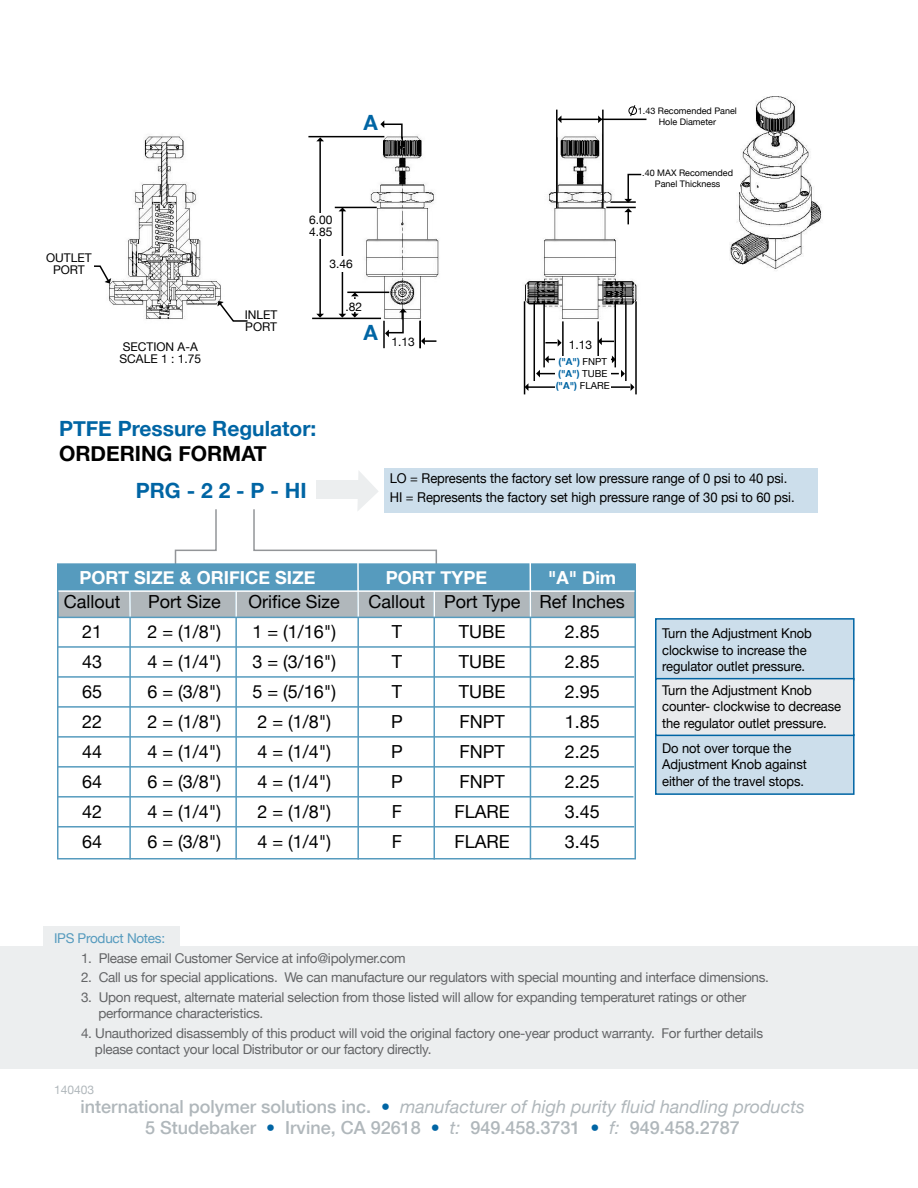
<style>
.page{position:relative;width:918px;height:1188px;background:#fff}
.page>*{position:absolute;margin:0;border:0;box-sizing:border-box;transform-origin:0 0}
.t1{font:700 21px "Helvetica Neue";color:#0065a4}
.t2{font:700 21px "Helvetica Neue";color:#000}
.t3{font:18px/30px "Helvetica Neue";color:#000;text-align:center}
.t4{font:500 18px/21.6px "Helvetica Neue";color:#b0b7bb;text-align:center}
.t5{font:700 18px "Helvetica Neue";color:#fff}
.t6{font:13.5px/16.2px "Helvetica Neue";letter-spacing:-.02em;color:#636466}
.t7{font:13.5px/16.5px "Helvetica Neue";letter-spacing:-.005em;color:#000;scale:.96 1}
.t8{font:13.5px "Helvetica Neue";letter-spacing:-.02em;color:#569bbe}
.t9{font:12px/12px "Helvetica Neue";color:#000}
.t10{font:12px "Helvetica Neue";color:#b0b7bb}
.t11{font:700 9.75px/11.7px "Helvetica Neue";color:#0065a4}
.t12{font:9px/10.8px "Helvetica Neue";color:#000;text-align:center}
.s1{font-weight:400;color:#000}
.s2{color:#0065a4}
.s3{font-weight:400;font-style:italic}
</style>
<div class="page">
<img style="left:730px;top:96px;width:92px;height:175px">
<img style="left:109px;top:107px;width:528px;height:288px">
<svg style="left:174px;top:509px;width:44px;height:55px"></svg>
<div style="left:43px;top:926px;width:137px;height:25px;background:#eceeef"></div>
<div style="left:0;top:946px;width:918px;height:124px;background:#eceeef"></div>
<div style="left:57px;top:564px;width:578px;height:28px;background:#569bbe"></div>
<div style="left:57px;top:590px;width:579px;height:28px;background:#b0b7bb;border:2px solid #569bbe"></div>
<div style="left:57px;top:564px;width:579px;height:296px;border:2px solid #569bbe"></div>
<hr style="left:57px;top:826px;width:577px;height:2px;background:#569bbe">
<hr style="left:57px;top:796px;width:577px;height:2px;background:#569bbe">
<hr style="left:57px;top:766px;width:577px;height:2px;background:#569bbe">
<hr style="left:57px;top:736px;width:578px;height:2px;background:#569bbe">
<hr style="left:57px;top:706px;width:578px;height:2px;background:#569bbe">
<hr style="left:57px;top:676px;width:577px;height:2px;background:#569bbe">
<hr style="left:57px;top:646px;width:579px;height:2px;background:#569bbe">
<hr style="left:129px;top:590px;width:2px;height:270px;background:#569bbe">
<hr style="left:129px;top:591px;width:2px;height:26px;background:#fff">
<hr style="left:235px;top:590px;width:2px;height:270px;background:#569bbe">
<hr style="left:235px;top:591px;width:2px;height:26px;background:#fff">
<hr style="left:434px;top:590px;width:1px;height:270px;background:#569bbe">
<hr style="left:433px;top:591px;width:2px;height:26px;background:#fff">
<hr style="left:357px;top:590px;width:2px;height:270px;background:#569bbe">
<hr style="left:357px;top:563px;width:2px;height:54px;background:#fff">
<hr style="left:530px;top:590px;width:1px;height:270px;background:#569bbe">
<hr style="left:530px;top:563px;width:1px;height:54px;background:#fff">
<hr style="left:58px;top:590px;width:577px;height:2px;background:#fff">
<div style="left:384px;top:468px;width:434px;height:45px;background:#ccdeeb"></div>
<div style="left:655px;top:618px;width:200px;height:62px;background:#ccdeeb;border:2px solid #0065a4"></div>
<div style="left:655px;top:734px;width:200px;height:61px;background:#ccdeeb;border:2px solid #0065a4"></div>
<div style="left:655px;top:678px;width:200px;height:58px;background:#e8eaec;border:2px solid #0065a4"></div>
<div style="left:389px;top:334px;width:28px;height:15px;background:#fff"></div>
<div style="left:358px;top:319px;width:26px;height:27px;background:#fff"></div>
<div style="left:566px;top:338px;width:29px;height:14px;background:#fff"></div>
<div style="left:636px;top:105px;width:103px;height:24px;background:#fff"></div>
<div style="left:636px;top:167px;width:103px;height:25px;background:#fff"></div>
<div style="left:358px;top:110px;width:26px;height:27px;background:#fff"></div>
<hr style="left:526px;top:386px;width:104px;height:2px;background:#000">
<svg style="left:631px;top:383px;width:3px;height:8px"></svg>
<svg style="left:525px;top:383px;width:3px;height:8px"></svg>
<hr style="left:524px;top:301px;width:1px;height:93px;background:#000">
<hr style="left:556px;top:110px;width:2px;height:98px;background:#000">
<hr style="left:602px;top:110px;width:2px;height:98px;background:#000">
<hr style="left:610px;top:201px;width:26px;height:2px;background:#000">
<hr style="left:606px;top:207px;width:30px;height:1px;background:#000">
<hr style="left:312px;top:318px;width:69px;height:1px;background:#000">
<hr style="left:347px;top:292px;width:42px;height:1px;background:#000">
<hr style="left:335px;top:207px;width:42px;height:1px;background:#000">
<hr style="left:308px;top:136px;width:76px;height:1px;background:#000">
<hr style="left:419px;top:321px;width:2px;height:27px;background:#000">
<hr style="left:383px;top:321px;width:2px;height:27px;background:#000">
<hr style="left:635px;top:301px;width:2px;height:93px;background:#000">
<hr style="left:625px;top:301px;width:2px;height:80px;background:#000">
<hr style="left:534px;top:301px;width:1px;height:80px;background:#000">
<hr style="left:543px;top:301px;width:2px;height:66px;background:#000">
<hr style="left:615px;top:301px;width:1px;height:66px;background:#000">
<hr style="left:597px;top:321px;width:2px;height:36px;background:#000">
<hr style="left:562px;top:321px;width:2px;height:36px;background:#000">
<svg style="left:545px;top:339px;width:17px;height:8px"></svg>
<svg style="left:598px;top:338px;width:16px;height:7px"></svg>
<svg style="left:624px;top:173px;width:18px;height:51px"></svg>
<svg style="left:217px;top:301px;width:32px;height:21px"></svg>
<svg style="left:94px;top:265px;width:17px;height:19px"></svg>
<svg style="left:380px;top:120px;width:23px;height:20px"></svg>
<hr style="left:540px;top:373px;width:79px;height:1px;background:#000">
<svg style="left:621px;top:370px;width:4px;height:7px"></svg>
<svg style="left:536px;top:370px;width:4px;height:7px"></svg>
<hr style="left:548px;top:359px;width:65px;height:1px;background:#000">
<svg style="left:612px;top:356px;width:3px;height:7px"></svg>
<svg style="left:545px;top:356px;width:4px;height:7px"></svg>
<hr style="left:561px;top:119px;width:85px;height:1px;background:#000">
<svg style="left:598px;top:115px;width:4px;height:8px"></svg>
<svg style="left:558px;top:115px;width:3px;height:8px"></svg>
<hr style="left:342px;top:211px;width:1px;height:103px;background:#000">
<svg style="left:339px;top:208px;width:7px;height:3px"></svg>
<svg style="left:421px;top:337px;width:15px;height:8px"></svg>
<hr style="left:319px;top:141px;width:2px;height:173px;background:#000">
<svg style="left:316px;top:314px;width:8px;height:4px"></svg>
<svg style="left:316px;top:137px;width:8px;height:4px"></svg>
<svg style="left:385px;top:308px;width:22px;height:29px"></svg>
<div style="left:555px;top:356px;width:55px;height:38px;background:#fff"></div>
<div style="left:324px;top:256px;width:34px;height:16px;background:#fff"></div>
<div style="left:305px;top:213px;width:32px;height:26px;background:#fff"></div>
<svg style="left:339px;top:292px;width:20px;height:26px"></svg>
<div style="left:345px;top:299px;width:18px;height:12px;background:#fff"></div>
<svg style="left:630px;top:105px;width:6px;height:12px"></svg>
<div style="left:629px;top:107px;width:8px;height:8px;border:1px solid #000;border-radius:50%"></div>
<svg style="left:253px;top:471px;width:185px;height:99px"></svg>
<h1 class="t1" style="left:364px;top:110px;width:16px">A</h1>
<p class="t12" style="left:638px;top:105px;width:101px">1.43 Recomended Panel<br>Hole Diameter</p>
<p class="t9" style="left:46px;top:251px;width:47px;text-align:center">OUTLET<br>PORT</p>
<p class="t9" style="left:120px;top:340px;width:83px">SECTION A-A<br>SCALE 1 : 1.75</p>
<p class="t9" style="left:245px;top:309px;width:34px">INLET<br>PORT</p>
<p class="t9" style="left:309px;top:214px;width:25px">6.00<br>4.85</p>
<p class="t9" style="left:329px;top:257px;width:25px">3.46</p>
<p class="t9" style="left:345px;top:300px;width:18px">.82</p>
<h1 class="t1" style="left:364px;top:319px;width:16px">A</h1>
<h1 class="t1" style="left:59px;top:416px;width:259px">PTFE Pressure Regulator:</h1>
<h1 class="t2" style="left:59px;top:441px;width:209px">ORDERING FORMAT</h1>
<h1 class="t1" style="left:136px;top:478px;width:172px">PRG - 2 2 - P - HI</h1>
<p class="t9" style="left:391px;top:335px;width:25px">1.13</p>
<p class="t12" style="left:642px;top:167px;width:92px">.40 MAX Recomended<br>Panel Thickness</p>
<p class="t9" style="left:569px;top:338px;width:25px">1.13</p>
<p class="t11" style="left:556px;top:356px;width:55px">("A") <span class="s1">FNPT </span>("A") <span class="s1">TUBE </span>("A") <span class="s1">FLARE</span></p>
<p class="t7" style="left:390px;top:469px;width:423px;line-height:18.9px">LO = Represents the factory set low pressure range of 0 psi to 40 psi.<br>HI = Represents the factory set high pressure range of 30 psi to 60 psi.</p>
<h2 class="t5" style="left:80px;top:566px;width:237px">PORT SIZE &amp; ORIFICE SIZE</h2>
<h2 class="t5" style="left:386px;top:566px;width:103px">PORT TYPE</h2>
<h2 class="t5" style="left:548px;top:566px;width:70px">"A" Dim</h2>
<h2 class="t3" style="left:64px;top:586px;width:58px">Callout<br>21<br>43<br>65<br>22<br>44<br>64<br>42<br>64</h2>
<h2 class="t3" style="left:369px;top:587px;width:58px">Callout<br>T<br>T<br>T<br>P<br>P<br>P<br>F<br>F</h2>
<h2 class="t3" style="left:249px;top:587px;width:93px;text-align:left">Orifice Size<br>1 = (1/16")<br>3 = (3/16")<br>5 = (5/16")<br>2 = (1/8")<br>4 = (1/4")<br>4 = (1/4")<br>2 = (1/8")<br>4 = (1/4")</h2>
<h2 class="t3" style="left:148px;top:587px;width:75px;text-align:justify">Port Size 2 = (1/8")<br>4 = (1/4")<br>6 = (3/8")<br>2 = (1/8")<br>4 = (1/4")<br>6 = (3/8")<br>4 = (1/4")<br>6 = (3/8")</h2>
<h2 class="t3" style="left:444px;top:587px;width:78px">Port Type<br>TUBE<br>TUBE<br>TUBE<br>FNPT<br>FNPT<br>FNPT<br>FLARE<br>FLARE</h2>
<h2 class="t3" style="left:540px;top:587px;width:87px">Ref Inches<br>2.85<br>2.85<br>2.95<br>1.85<br>2.25<br>2.25<br>3.45<br>3.45</h2>
<p class="t7" style="left:662px;top:625px;width:158px">Turn the Adjustment Knob clockwise to increase the regulator outlet pressure.</p>
<p class="t7" style="left:662px;top:682px;width:188px">Turn the Adjustment Knob counter- clockwise to decrease the regulator outlet pressure.</p>
<p class="t7" style="left:662px;top:740px;width:152px">Do not over torque the<br>Adjustment Knob against either of the travel stops.</p>
<p class="t8" style="left:54px;top:930px;width:113px">IPS Product Notes:</p>
<p class="t6" style="left:81px;top:949px;width:326px">1. Please email Customer Service at info@ipolymer.com</p>
<p class="t6" style="left:81px;top:969px;width:689px">2. Call us for special applications. We can manufacture our regulators with special mounting and interface dimensions.</p>
<p class="t6" style="left:98px;top:989px;width:649px;text-indent:-17px">3. Upon request, alternate material selection from those listed will allow for expanding temperaturet ratings or other performance characteristics.</p>
<p class="t6" style="left:95px;top:1025px;width:670px;text-indent:-14px">4. Unauthorized disassembly of this product will void the original factory one-year product warranty. For further details please contact your local Distributor or our factory directly.</p>
<p class="t10" style="left:54px;top:1083px;width:42px">140403</p>
<h2 class="t4" style="left:80px;top:1095px;width:726px">international polymer solutions inc. <span class="s2">•</span> <span class="s3">manufacturer of high purity fluid handling products<br></span>5 Studebaker <span class="s2">•</span> Irvine, CA 92618 <span class="s2">•</span> <span class="s3">t:</span> 949.458.3731 <span class="s2">•</span> <span class="s3">f:</span> 949.458.2787</h2>
</div>
